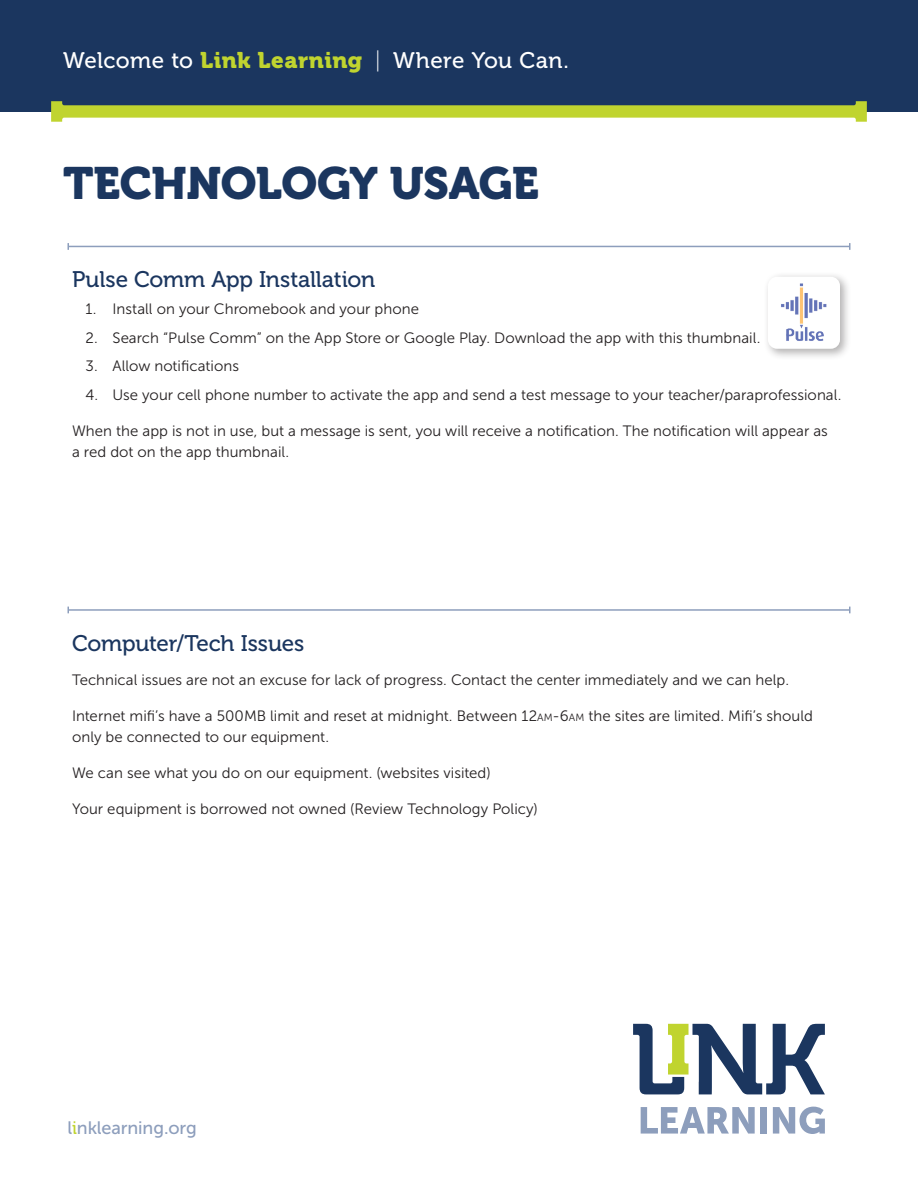
<style>
.page{position:relative;width:918px;height:1188px;background:#fff}
.page>*{position:absolute;margin:0;border:0;box-sizing:border-box;transform-origin:0 0}
.t1{font:45px "Museo 900";letter-spacing:-.01em;color:#1b365f}
.Subheads{font:22.5px "Museo 500";letter-spacing:-.005em;color:#1b365f}
.t2{font:22.5px "Museo 500";letter-spacing:.015em;color:#fff}
.t3{font:18px "Museo Sans 500";letter-spacing:-.005em;color:#8d9ebc}
.Body{font:15px/21px "Museo Sans 300";letter-spacing:.005em;color:#231f20}
.Body_bullets{font:15px "Museo Sans 300";letter-spacing:.005em;color:#231f20}
.s1{font-family:"Museo 900";color:#c0d42f}
.s2{font-family:"Museo 100"}
.s3{font-size:10.5px}
.s4{font-family:"Museo 500";color:#c0d42f}
</style>
<div class="page">
<div style="left:0;top:0;width:918px;height:111px;background:#1b365f"></div>
<svg style="left:633px;top:1024px;width:192px;height:70px"></svg>
<svg style="left:641px;top:1107px;width:114px;height:27px"></svg>
<div style="left:761px;top:1107px;width:6px;height:27px;background:#8d9ebc"></div>
<svg style="left:773px;top:1107px;width:52px;height:27px"></svg>
<svg style="left:51px;top:101px;width:816px;height:21px"></svg>
<hr style="left:68px;top:246px;width:782px;height:1px;background:#8d9ebc">
<hr style="left:68px;top:609px;width:782px;height:2px;background:#8d9ebc">
<div style="left:763px;top:272px;width:88px;height:88px;background:#231f20;opacity:.35"></div>
<div style="left:768px;top:277px;width:72px;height:72px;background:#fff;border-radius:9px"></div>
<img style="left:781px;top:283px;width:46px;height:58px">
<p class="t2" style="left:63px;top:48px;width:507px">Welcome to <span class="s1">Link Learning</span> <span class="s2">|</span> Where You Can.</p>
<p class="t1" style="left:63px;top:158px;width:478px">TECHNOLOGY USAGE</p>
<p class="Subheads" style="left:72px;top:267px;width:305px">Pulse Comm App Installation</p>
<p class="Body_bullets" style="left:86px;top:301px;width:335px">1. Install on your Chromebook and your phone</p>
<p class="Body_bullets" style="left:86px;top:329px;width:676px">2. Search “Pulse Comm” on the App Store or Google Play. Download the app with this thumbnail.</p>
<p class="Body_bullets" style="left:86px;top:358px;width:155px">3. Allow notifications</p>
<p class="Body_bullets" style="left:86px;top:386px;width:758px">4. Use your cell phone number to activate the app and send a test message to your teacher/paraprofessional.</p>
<p class="Body" style="left:72px;top:420px;width:757px">When the app is not in use, but a message is sent, you will receive a notification. The notification will appear as a red dot on the app thumbnail.</p>
<p class="Subheads" style="left:72px;top:631px;width:234px">Computer/Tech Issues</p>
<p class="Body" style="left:72px;top:670px;width:719px">Technical issues are not an excuse for lack of progress. Contact the center immediately and we can help.</p>
<p class="Body" style="left:72px;top:706px;width:742px">Internet mifi’s have a 500MB limit and reset at midnight. Between 12<span class="s3">AM</span>-6<span class="s3">AM</span> the sites are limited. Mifi’s should only be connected to our equipment.</p>
<p class="Body" style="left:72px;top:763px;width:420px">We can see what you do on our equipment. (websites visited)</p>
<p class="Body" style="left:72px;top:799px;width:467px">Your equipment is borrowed not owned (Review Technology Policy)</p>
<p class="t3" style="left:68px;top:1118px;width:131px">l<span class="s4">i</span>nklearning.org</p>
</div>
